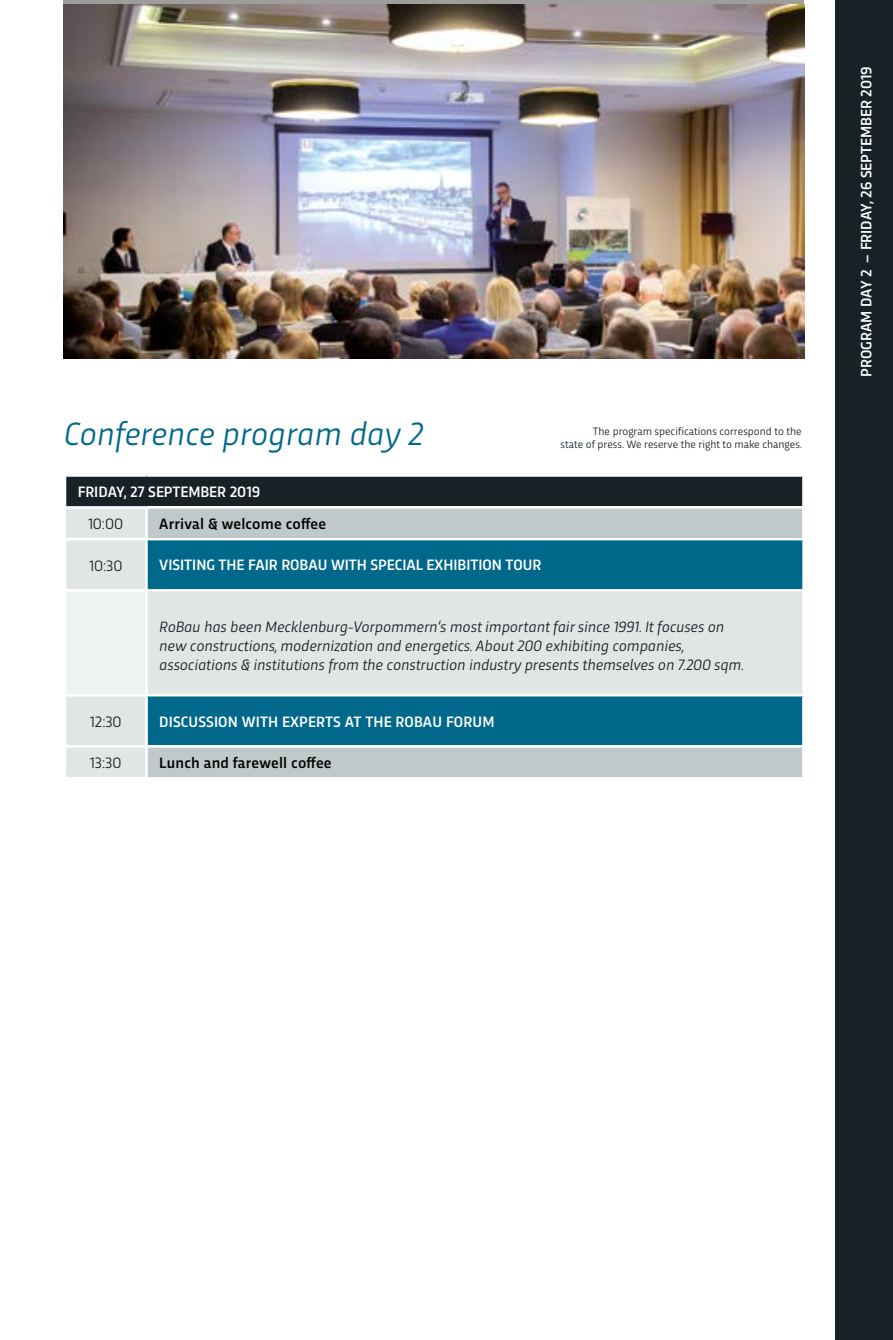
<style>
.page{position:relative;width:893px;height:1340px;background:#fff}
.page>*{position:absolute;margin:0;border:0;box-sizing:border-box;transform-origin:0 0}
.t1{font:italic 33.75px "Trasandina";color:#00688b}
.t2{font:italic 15.75px/18.9px "Trasandina";color:#182126}
.t3{font:500 15.75px "Trasandina";color:#fff}
.t4{font:500 15.75px "Trasandina";letter-spacing:.01em;color:#000}
.t5{font:15.75px "Trasandina";letter-spacing:-.005em;color:#182126}
.t6{font:11.25px/13.5px "Trasandina";color:#182126;text-align:right}
</style>
<div class="page">
<div style="left:836px;top:0;width:57px;height:1339px;background:#182126"></div>
<div style="left:65px;top:475px;width:738px;height:32px;background:#182126"></div>
<div style="left:66px;top:508px;width:79px;height:269px;background:#e0e6e4"></div>
<div style="left:148px;top:508px;width:654px;height:269px;background:#c0c9c9"></div>
<div style="left:148px;top:540px;width:654px;height:205px;background:#00688b"></div>
<div style="left:65px;top:590px;width:82px;height:105px;background:#eff2f2"></div>
<div style="left:147px;top:590px;width:656px;height:105px;background:#e0e6e4"></div>
<hr style="left:64px;top:474px;width:83px;height:3px;background:#fff">
<hr style="left:64px;top:477px;width:2px;height:29px;background:#fff">
<hr style="left:147px;top:474px;width:658px;height:3px;background:#fff">
<hr style="left:802px;top:477px;width:3px;height:29px;background:#fff">
<hr style="left:64px;top:745px;width:83px;height:2px;background:#fff">
<hr style="left:147px;top:506px;width:658px;height:2px;background:#fff">
<hr style="left:64px;top:506px;width:83px;height:2px;background:#fff">
<hr style="left:145px;top:538px;width:660px;height:2px;background:#fff">
<hr style="left:145px;top:589px;width:660px;height:2px;background:#fff">
<hr style="left:802px;top:591px;width:3px;height:103px;background:#fff">
<hr style="left:148px;top:694px;width:657px;height:2px;background:#fff">
<hr style="left:64px;top:591px;width:2px;height:103px;background:#fff">
<hr style="left:64px;top:538px;width:81px;height:2px;background:#fff">
<hr style="left:64px;top:589px;width:81px;height:2px;background:#fff">
<hr style="left:145px;top:591px;width:3px;height:103px;background:#fff">
<hr style="left:64px;top:694px;width:84px;height:2px;background:#fff">
<hr style="left:147px;top:745px;width:658px;height:2px;background:#fff">
<img style="left:64px;top:5px;width:740px;height:353px">
<h1 class="t1" style="left:64px;top:409px;width:361px">Conference program day 2</h1>
<p class="t6" style="left:561px;top:423px;width:243px">The program specifications correspond to the<br>state of press. We reserve the right to make changes.</p>
<p class="t3" style="left:78px;top:480px;width:184px">FRIDAY, 27 SEPTEMBER 2019</p>
<p class="t5" style="left:88px;top:512px;width:37px">10:00</p>
<p class="t4" style="left:159px;top:512px;width:168px">Arrival &amp; welcome coffee</p>
<p class="t5" style="left:89px;top:553px;width:35px">10:30</p>
<p class="t3" style="left:159px;top:553px;width:383px">VISITING THE FAIR ROBAU WITH SPECIAL EXHIBITION TOUR</p>
<p class="t2" style="left:159px;top:616px;width:587px">RoBau has been Mecklenburg-Vorpommern‘s most important fair since 1991. It focuses on new constructions, modernization and energetics. About 200 exhibiting companies, associations &amp; institutions from the construction industry presents themselves on 7.200 sqm.</p>
<p class="t5" style="left:90px;top:709px;width:33px">12:30</p>
<p class="t3" style="left:159px;top:709px;width:337px">DISCUSSION WITH EXPERTS AT THE ROBAU FORUM</p>
<p class="t5" style="left:90px;top:751px;width:33px">13:30</p>
<p class="t4" style="left:159px;top:751px;width:174px">Lunch and farewell coffee</p>
<p class="t3" style="left:855px;top:376px;width:312px;rotate:-90deg">PROGRAM DAY 2 – FRIDAY, 26 SEPTEMBER 2019</p>
</div>
